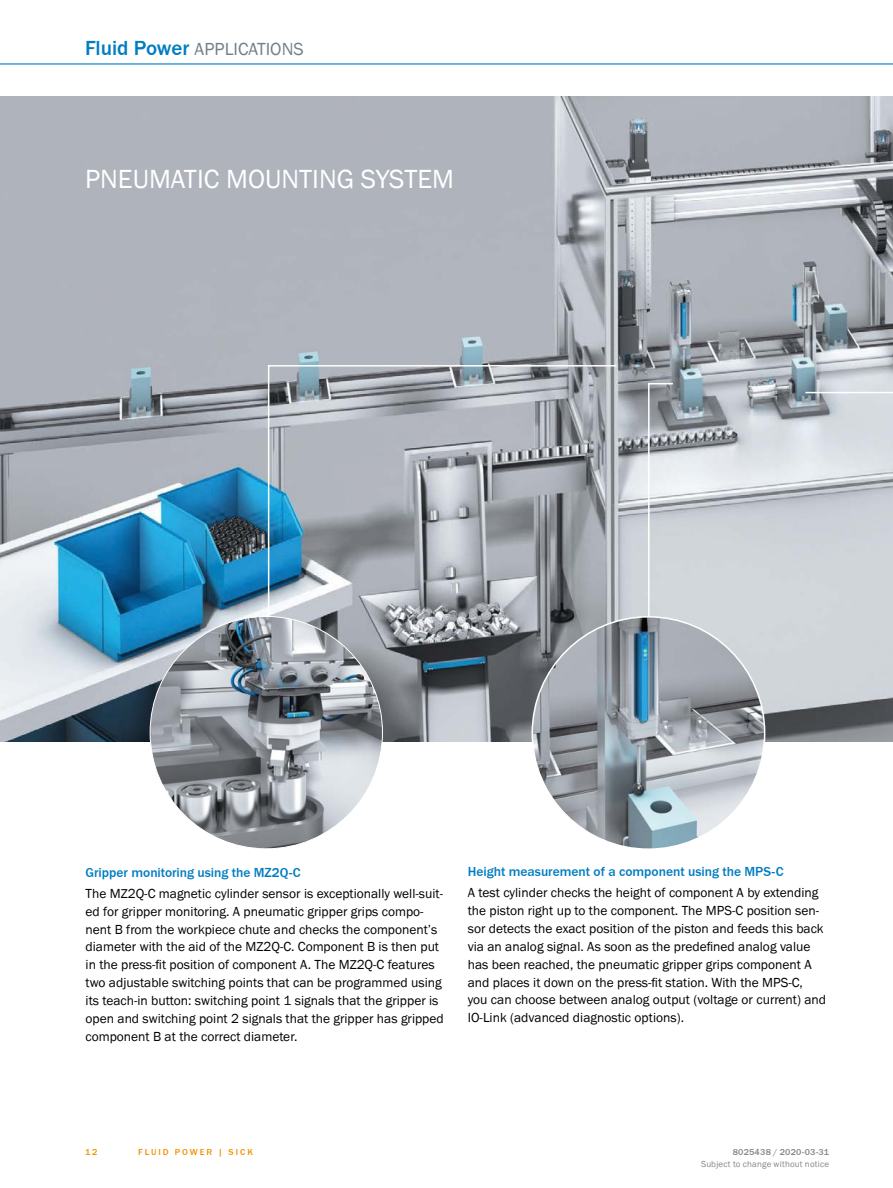
<style>
.page{position:relative;width:893px;height:1188px;background:#fff}
.page>*{position:absolute;margin:0;border:0;box-sizing:border-box;transform-origin:0 0}
.t1{font:27px "SICK Franklin";color:#fff}
.t2{font:18px "SICK Franklin";color:#737f86}
.t3{font:13.5px/17.9px "SICK Franklin";color:#000}
.t4{font:500 13.5px "SICK Franklin";color:#007cc2}
.t5{font:9px "SICK Franklin";letter-spacing:.02em;color:#878787}
.t6{font:500 9px "SICK Franklin";letter-spacing:.02em;color:#878787}
.t7{font:500 9px "SICK Franklin";letter-spacing:.225em;color:#f39200}
.s1{font-weight:500;font-size:21px;color:#007cc2}
</style>
<div class="page">
<hr style="left:0;top:63px;width:893px;height:2px;background:#007cc2">
<img style="left:0;top:97px;width:893px;height:644px">
<svg style="left:647px;top:382px;width:27px;height:238px;background:#c2c6ca"></svg>
<svg style="left:267px;top:364px;width:351px;height:271px;background:#9fa7af"></svg>
<svg style="left:804px;top:391px;width:89px;height:244px;background:#ced3d8"></svg>
<img style="left:150px;top:616px;width:232px;height:233px;border-radius:116px">
<img style="left:532px;top:617px;width:233px;height:232px;border-radius:116px">
<h2 class="t2" style="left:85px;top:38px;width:220px"><span class="s1">Fluid Power</span> APPLICATIONS</h2>
<h1 class="t1" style="left:85px;top:162px;width:371px">PNEUMATIC MOUNTING SYSTEM</h1>
<p class="t4" style="left:86px;top:864px;width:217px">Gripper monitoring using the MZ2Q-C</p>
<p class="t3" style="left:86px;top:885px;width:360px">The MZ2Q-C magnetic cylinder sensor is exceptionally well-suit&shy;ed for gripper monitoring. A pneumatic gripper grips compo&shy;nent B from the workpiece chute and checks the component’s diameter with the aid of the MZ2Q-C. Component B is then put in the press-fit position of component A. The MZ2Q-C features two adjustable switching points that can be programmed using its teach-in button: switching point 1 signals that the gripper is open and switching point 2 signals that the gripper has gripped component B at the correct diameter.</p>
<p class="t4" style="left:468px;top:863px;width:317px">Height measurement of a component using the MPS-C</p>
<p class="t3" style="left:468px;top:884px;width:360px">A test cylinder checks the height of component A by extending the piston right up to the component. The MPS-C position sen&shy;sor detects the exact position of the piston and feeds this back via an analog signal. As soon as the predefined analog value has been reached, the pneumatic gripper grips component A and places it down on the press-fit station. With the MPS-C,<br>you can choose between analog output (voltage or current) and IO-Link (advanced diagnostic options).</p>
<p class="t7" style="left:85px;top:1146px;width:14px">12</p>
<p class="t7" style="left:138px;top:1146px;width:116px">FLUID POWER | SICK</p>
<p class="t6" style="left:733px;top:1146px;width:98px">8025438 / 2020-03-31</p>
<p class="t5" style="left:701px;top:1159px;width:130px">Subject to change without notice</p>
</div>
